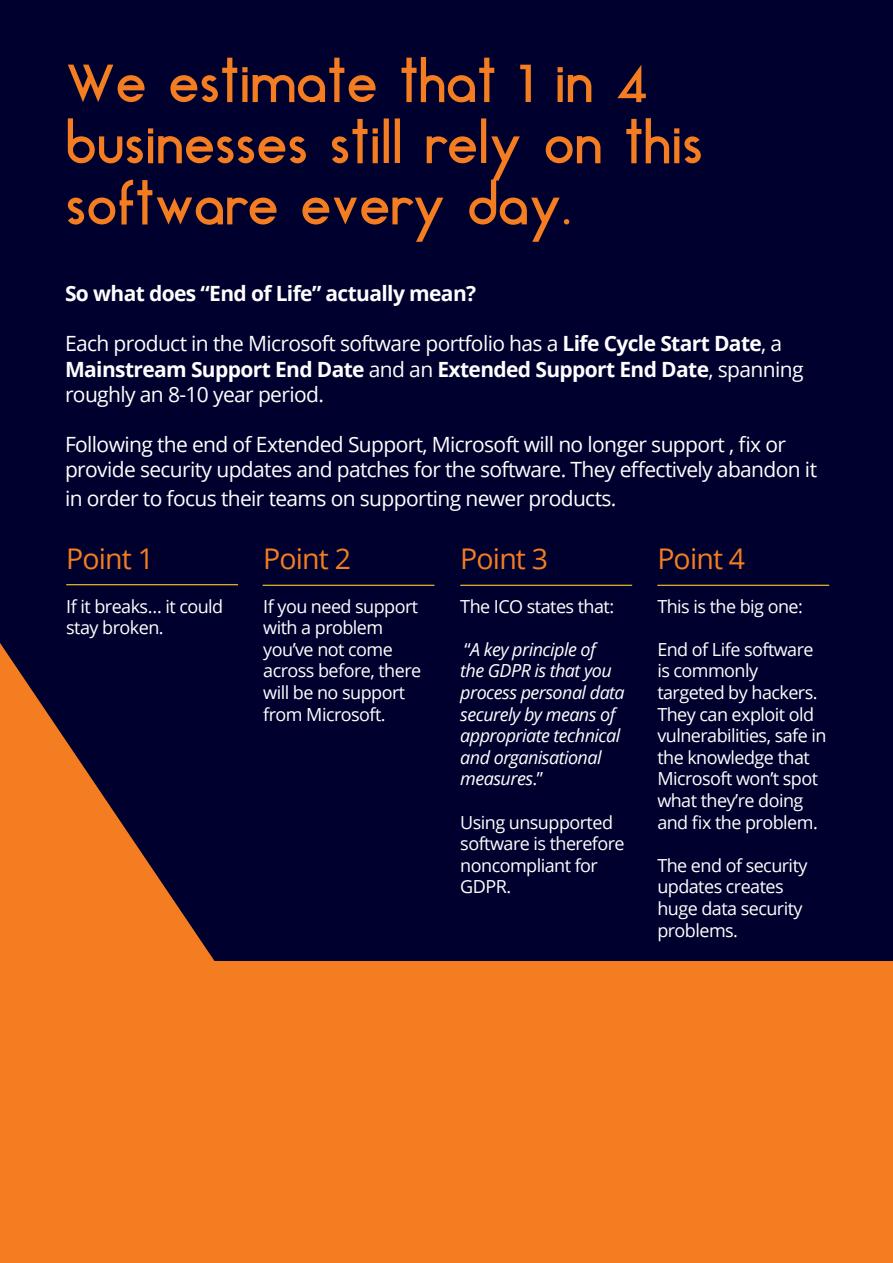
<style>
.page{position:relative;width:893px;height:1263px;background:#fff}
.page>*{position:absolute;margin:0;border:0;box-sizing:border-box;transform-origin:0 0}
.t1{font:51px/61.2px "Aqua Grotesque";letter-spacing:-.075em;color:#f47d21}
.t2{font:28.5px "Open Sans";letter-spacing:-.03em;color:#f47d21}
.t3{font:21px/25.2px "Open Sans";letter-spacing:-.03em;color:#fff}
.t4{font:700 21px "Open Sans";letter-spacing:-.03em;color:#fff}
.t5{font:18px/21.6px "Open Sans";letter-spacing:-.03em;color:#fff}
.t6{font:italic 18px/21.6px "Open Sans";letter-spacing:-.03em;color:#fff}
.s1{font-size:48px}
.s2{font-weight:700}
.s3{font-style:normal}
</style>
<div class="page">
<div style="left:0;top:0;width:893px;height:1074px;background:#00002e"></div>
<svg style="left:0;top:643px;width:215px;height:620px;fill:#f47d21"></svg>
<div style="left:149px;top:961px;width:744px;height:302px;background:#f47d21"></div>
<hr style="left:66px;top:584px;width:172px;height:1px;background:#fdcb28">
<hr style="left:263px;top:585px;width:171px;height:1px;background:#fdcb28">
<hr style="left:460px;top:585px;width:172px;height:1px;background:#fdcb28">
<hr style="left:657px;top:585px;width:172px;height:1px;background:#fdcb28">
<p class="t1" style="left:64px;top:58px;width:643px">We estimate that 1 in 4 businesses still rely on this software every day. <span class="s1">,,</span></p>
<p class="t4" style="left:65px;top:279px;width:413px">So what does “End of Life” actually mean?</p>
<p class="t3" style="left:65px;top:331px;width:740px">Each product in the Microsoft software portfolio has a <span class="s2">Life Cycle Start Date</span>, a<br><span class="s2">Mainstream Support End Date</span> and an <span class="s2">Extended Support End Date</span>, spanning roughly an 8-10 year period.</p>
<p class="t3" style="left:65px;top:431px;width:753px">Following the end of Extended Support, Microsoft will no longer support , fix or provide security updates and patches for the software. They effectively abandon it</p>
<p class="t3" style="left:65px;top:485px;width:553px">in order to focus their teams on supporting newer products.</p>
<p class="t2" style="left:66px;top:539px;width:89px">Point 1</p>
<p class="t5" style="left:66px;top:595px;width:159px">If it breaks… it could</p>
<p class="t5" style="left:66px;top:616px;width:99px">stay broken.</p>
<p class="t2" style="left:263px;top:539px;width:89px">Point 2</p>
<p class="t5" style="left:263px;top:595px;width:159px">If you need support with a problem you’ve not come across before, there will be no support from Microsoft.</p>
<p class="t2" style="left:460px;top:539px;width:89px">Point 3</p>
<p class="t5" style="left:460px;top:595px;width:155px">The ICO states that:</p>
<p class="t6" style="left:460px;top:638px;width:166px"><span class="s3">“</span>A key principle of<br>the GDPR is that you process personal data securely by means of appropriate technical and organisational measures<span class="s3">.”</span></p>
<p class="t5" style="left:460px;top:811px;width:166px">Using unsupported software is therefore noncompliant for<br>GDPR.</p>
<p class="t2" style="left:657px;top:539px;width:89px">Point 4</p>
<p class="t5" style="left:657px;top:595px;width:147px">This is the big one:</p>
<p class="t5" style="left:657px;top:638px;width:171px">End of Life software is commonly targeted by hackers.<br>They can exploit old vulnerabilities, safe in the knowledge that<br>Microsoft won’t spot what they’re doing and fix the problem.</p>
<p class="t5" style="left:657px;top:854px;width:152px">The end of security updates creates</p>
<p class="t5" style="left:657px;top:897px;width:147px">huge data security problems.</p>
</div>
